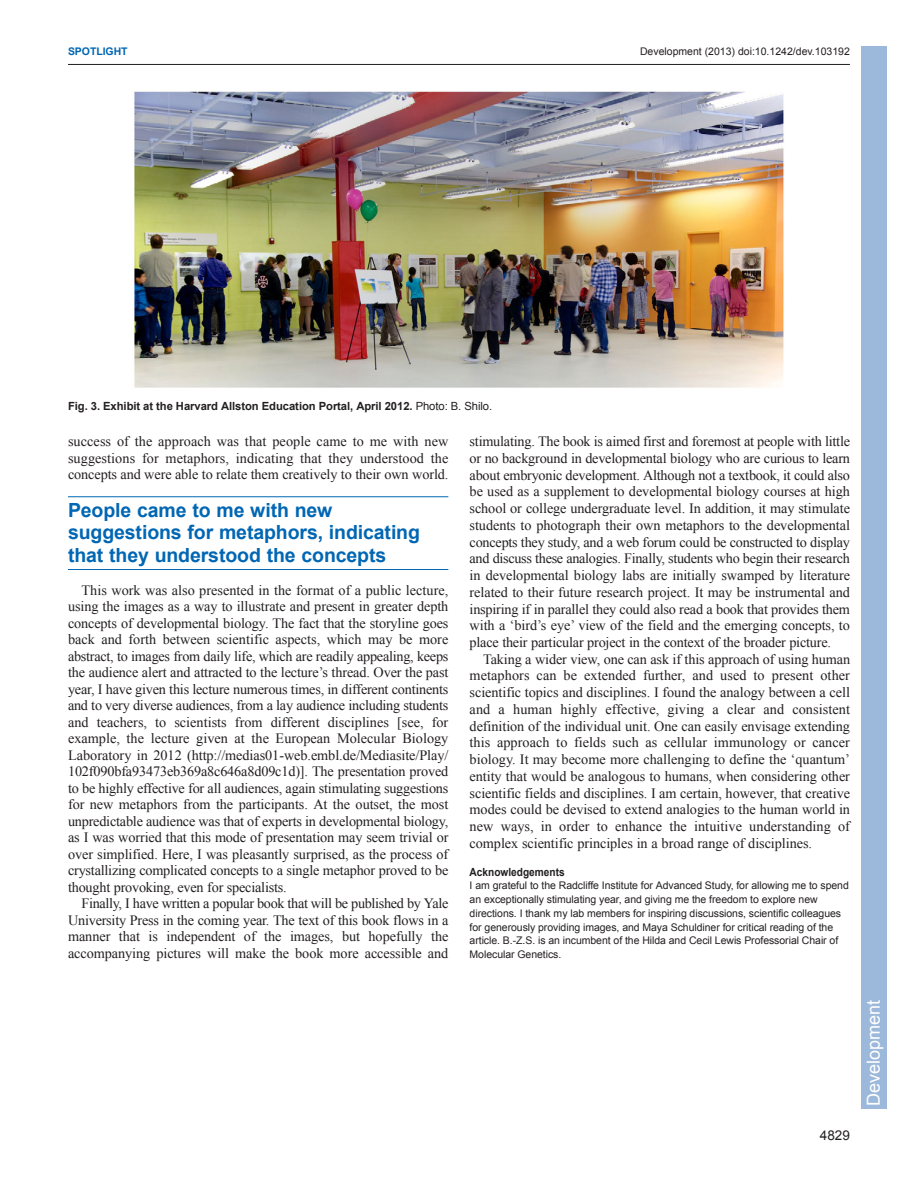
<style>
.page{position:relative;width:918px;height:1188px;background:#fff}
.page>*{position:absolute;margin:0;border:0;box-sizing:border-box;transform-origin:0 0}
.t1{font:700 19.5px/22.5px "Arial";letter-spacing:-.005em;color:#0166b3}
.t2{font:18px "Arial";color:#fff}
.t3{font:14.25px/16.5px "Times New Roman";letter-spacing:-.005em;color:#231f20;text-align:justify}
.t4{font:13.5px "Arial";color:#231f20}
.t5{font:700 11.25px "Arial";letter-spacing:-.005em;color:#231f20}
.t6{font:700 11.25px "Arial";letter-spacing:-.005em;color:#231f20;scale:.9 1}
.t7{font:10.5px/13.8px "Arial";letter-spacing:-.005em;color:#231f20}
.t8{font:700 10.5px "Arial";letter-spacing:-.005em;color:#0166b3}
.s1{font-weight:400}
</style>
<div class="page">
<hr style="left:68px;top:496px;width:380px;height:1px;background:#0166b3">
<hr style="left:68px;top:569px;width:380px;height:1px;background:#0166b3">
<hr style="left:68px;top:64px;width:782px;height:1px;background:#231f20">
<img style="left:134px;top:91px;width:651px;height:297px">
<div style="left:861px;top:46px;width:25px;height:1063px;background:#9cb9db"></div>
<p class="t8" style="left:68px;top:45px;width:61px">SPOTLIGHT</p>
<p class="t7" style="left:640px;top:44px;width:211px">Development (2013) doi:10.1242/dev.103192</p>
<p class="t5" style="left:68px;top:400px;width:426px">Fig. 3. Exhibit at the Harvard Allston Education Portal, April 2012. <span class="s1">Photo: B. Shilo.</span></p>
<p class="t3" style="left:68px;top:433px;width:382px">success of the approach was that people came to me with new suggestions for metaphors, indicating that they understood the concepts and were able to relate them creatively to their own world.</p>
<h1 class="t1" style="left:68px;top:499px;width:354px">People came to me with new suggestions for metaphors, indicating that they understood the concepts</h1>
<p class="t3" style="left:68px;top:582px;width:382px;text-indent:13px">This work was also presented in the format of a public lecture, using the images as a way to illustrate and present in greater depth concepts of developmental biology. The fact that the storyline goes back and forth between scientific aspects, which may be more abstract, to images from daily life, which are readily appealing, keeps the audience alert and attracted to the lecture’s thread. Over the past year, I have given this lecture numerous times, in different continents and to very diverse audiences, from a lay audience including students and teachers, to scientists from different disciplines [see, for example, the lecture given at the European Molecular Biology Laboratory in 2012 (http://medias01-web.embl.de/Mediasite/Play/ 102f090bfa93473eb369a8c646a8d09c1d)]. The presentation proved to be highly effective for all audiences, again stimulating suggestions for new metaphors from the participants. At the outset, the most unpredictable audience was that of experts in developmental biology, as I was worried that this mode of presentation may seem trivial or over simplified. Here, I was pleasantly surprised, as the process of crystallizing complicated concepts to a single metaphor proved to be thought provoking, even for specialists.</p>
<p class="t3" style="left:68px;top:895px;width:382px;text-indent:13px">Finally, I have written a popular book that will be published by Yale University Press in the coming year. The text of this book flows in a manner that is independent of the images, but hopefully the accompanying pictures will make the book more accessible and</p>
<p class="t3" style="left:470px;top:433px;width:382px">stimulating. The book is aimed first and foremost at people with little or no background in developmental biology who are curious to learn about embryonic development. Although not a textbook, it could also be used as a supplement to developmental biology courses at high school or college undergraduate level. In addition, it may stimulate students to photograph their own metaphors to the developmental concepts they study, and a web forum could be constructed to display and discuss these analogies. Finally, students who begin their research in developmental biology labs are initially swamped by literature related to their future research project. It may be instrumental and inspiring if in parallel they could also read a book that provides them with a ‘bird’s eye’ view of the field and the emerging concepts, to place their particular project in the context of the broader picture.</p>
<p class="t3" style="left:470px;top:651px;width:382px;text-indent:13px">Taking a wider view, one can ask if this approach of using human metaphors can be extended further, and used to present other scientific topics and disciplines. I found the analogy between a cell and a human highly effective, giving a clear and consistent definition of the individual unit. One can easily envisage extending this approach to fields such as cellular immunology or cancer biology. It may become more challenging to define the ‘quantum’ entity that would be analogous to humans, when considering other scientific fields and disciplines. I am certain, however, that creative modes could be devised to extend analogies to the human world in new ways, in order to enhance the intuitive understanding of complex scientific principles in a broad range of disciplines.</p>
<p class="t6" style="left:470px;top:866px;width:107px">Acknowledgements</p>
<p class="t7" style="left:470px;top:879px;width:381px">I am grateful to the Radcliffe Institute for Advanced Study, for allowing me to spend an exceptionally stimulating year, and giving me the freedom to explore new directions. I thank my lab members for inspiring discussions, scientific colleagues for generously providing images, and Maya Schuldiner for critical reading of the article. B.-Z.S. is an incumbent of the Hilda and Cecil Lewis Professorial Chair of Molecular Genetics.</p>
<p class="t4" style="left:820px;top:1128px;width:32px">4829</p>
<p class="t2" style="left:862px;top:1106px;width:108px;rotate:-90deg">Development</p>
</div>
